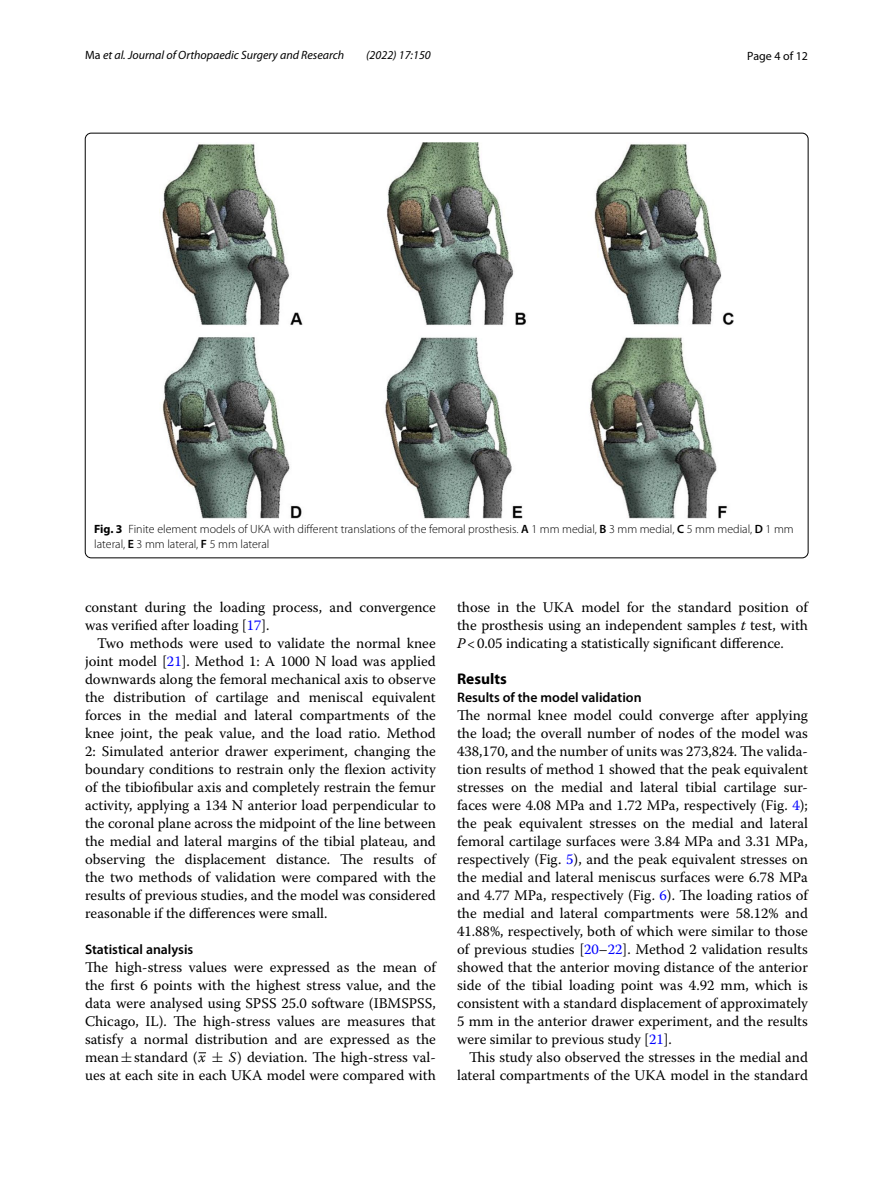
<style>
.page{position:relative;width:893px;height:1187px;background:#fff}
.page>*{position:absolute;margin:0;border:0;box-sizing:border-box;transform-origin:0 0}
.t1{font:700 15.45px "Myriad Pro";color:#000}
.t2{font:14.7px/18px "Warnock Pro";color:#000;text-align:justify}
.t3{font:600 13.8px "Myriad Pro";color:#000}
.t4{font:300 12px/15px "Myriad Pro";color:#000}
.t5{font:italic 12px "Myriad Pro";color:#000}
.t6{font:12px "Myriad Pro";color:#000}
.s1{font-style:normal}
.s2{font-weight:700}
.s3{font-weight:600}
.s4{color:#00f}
.s5{font-family:"MTSY"}
.s6{font-style:italic}
.s7{font-family:"MTSYN"}
.s8{font-family:"Warnock Pro It 2"}
</style>
<div class="page">
<img style="left:162px;top:142px;width:572px;height:376px">
<p class="t5" style="left:85px;top:48px;width:261px"><span class="s1">Ma</span> et al. Journal of Orthopaedic Surgery and Research</p>
<p class="t5" style="left:366px;top:48px;width:66px">(2022) 17:150</p>
<p class="t6" style="left:747px;top:48px;width:62px">Page 4 of 12</p>
<p class="t4" style="left:94px;top:522px;width:701px"><span class="s2">Fig. 3</span> Finite element models of UKA with different translations of the femoral prosthesis. <span class="s3">A</span> 1 mm medial, <span class="s3">B</span> 3 mm medial, <span class="s3">C</span> 5 mm medial, <span class="s3">D</span> 1 mm lateral, <span class="s3">E</span> 3 mm lateral, <span class="s3">F</span> 5 mm lateral</p>
<p class="t2" style="left:85px;top:597px;width:352px">constant during the loading process, and convergence was verified after loading [<span class="s4">17</span>].</p>
<p class="t2" style="left:85px;top:633px;width:352px;text-indent:12px">Two methods were used to validate the normal knee joint model [<span class="s4">21</span>]. Method 1: A 1000 N load was applied downwards along the femoral mechanical axis to observe the distribution of cartilage and meniscal equivalent forces in the medial and lateral compartments of the knee joint, the peak value, and the load ratio. Method 2: Simulated anterior drawer experiment, changing the boundary conditions to restrain only the flexion activity of the tibiofibular axis and completely restrain the femur activity, applying a 134 N anterior load perpendicular to the coronal plane across the midpoint of the line between the medial and lateral margins of the tibial plateau, and observing the displacement distance. The results of the two methods of validation were compared with the results of previous studies, and the model was considered reasonable if the differences were small.</p>
<p class="t3" style="left:85px;top:940px;width:110px">Statistical analysis</p>
<p class="t2" style="left:85px;top:957px;width:352px">The high-stress values were expressed as the mean of the first 6 points with the highest stress value, and the data were analysed using SPSS 25.0 software (IBMSPSS, Chicago, IL). The high-stress values are measures that satisfy a normal distribution and are expressed as the mean<span class="s5">±</span>standard (<span class="s6">x</span> <span class="s7">±</span> <span class="s6">S</span>) deviation. The high-stress val&shy;ues at each site in each UKA model were compared with</p>
<p class="t2" style="left:457px;top:598px;width:352px">those in the UKA model for the standard position of the prosthesis using an independent samples <span class="s8">t</span> test, with <span class="s8">P</span>&lt;0.05 indicating a statistically significant difference.</p>
<p class="t1" style="left:457px;top:668px;width:51px">Results</p>
<p class="t3" style="left:457px;top:688px;width:186px">Results of the model validation</p>
<p class="t2" style="left:457px;top:706px;width:352px">The normal knee model could converge after applying the load; the overall number of nodes of the model was 438,170, and the number of units was 273,824. The valida&shy;tion results of method 1 showed that the peak equivalent stresses on the medial and lateral tibial cartilage sur&shy;faces were 4.08 MPa and 1.72 MPa, respectively (Fig. <span class="s4">4</span>); the peak equivalent stresses on the medial and lateral femoral cartilage surfaces were 3.84 MPa and 3.31 MPa, respectively (Fig. <span class="s4">5</span>), and the peak equivalent stresses on the medial and lateral meniscus surfaces were 6.78 MPa and 4.77 MPa, respectively (Fig. <span class="s4">6</span>). The loading ratios of the medial and lateral compartments were 58.12% and 41.88%, respectively, both of which were similar to those of previous studies [<span class="s4">20</span>–<span class="s4">22</span>]. Method 2 validation results showed that the anterior moving distance of the anterior side of the tibial loading point was 4.92 mm, which is consistent with a standard displacement of approximately 5 mm in the anterior drawer experiment, and the results were similar to previous study [<span class="s4">21</span>].</p>
<p class="t2" style="left:457px;top:1048px;width:352px;text-align:right">This study also observed the stresses in the medial and lateral compartments of the UKA model in the standard</p>
</div>
